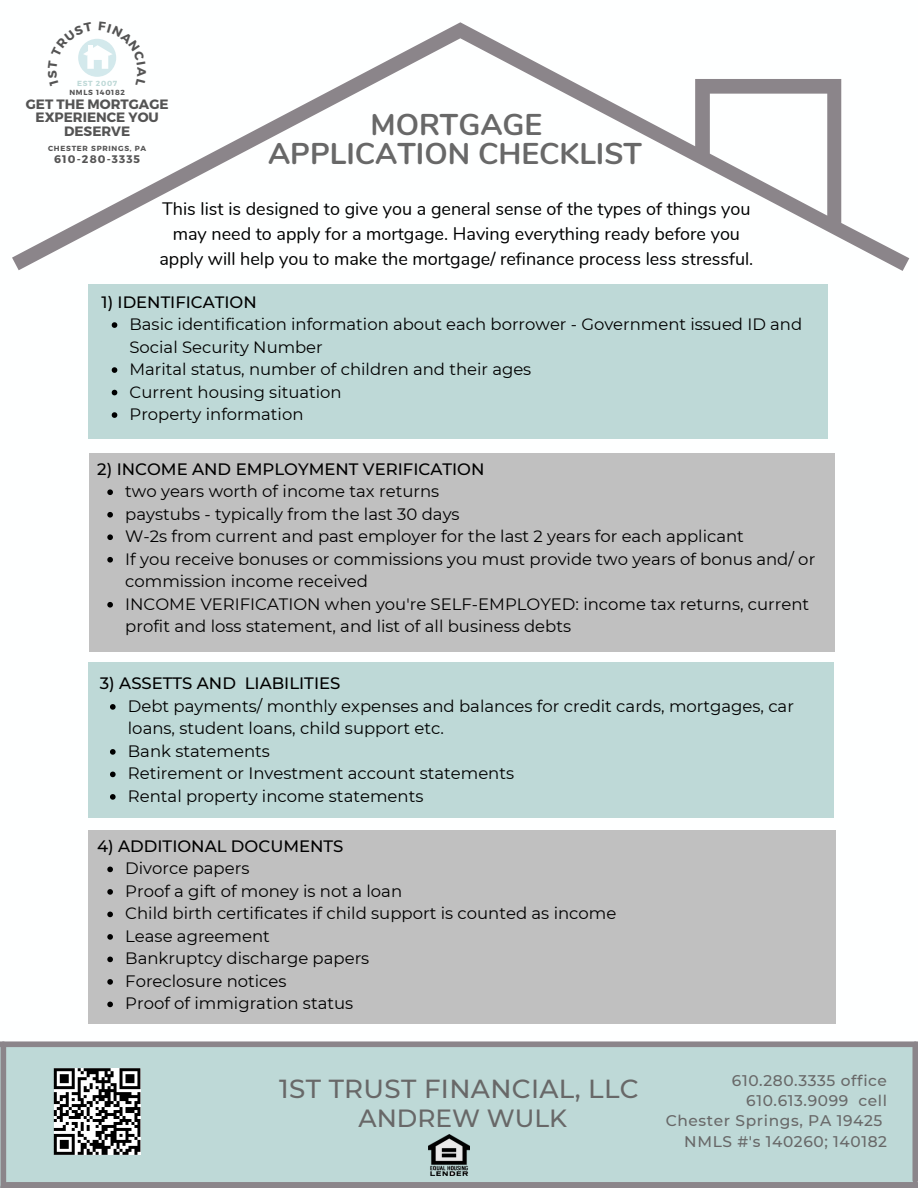
<style>
.page{position:relative;width:918px;height:1188px;background:#fff}
.page>*{position:absolute;margin:0;border:0;box-sizing:border-box;transform-origin:0 0}
.t1{font:700 30px/29.2px "Nunito";color:#686868;text-align:center}
.t2{font:500 26.1px "Montserrat";letter-spacing:.015em;color:#686868}
.t3{font:500 24.9px "Montserrat";color:#686868}
.t4{font:18px/24.8px "Nunito";color:#000;text-align:center}
.t5{font:16.5px/22.5px "Montserrat";color:#000}
.t6{font:500 16.5px "Montserrat";color:#000}
.t7{font:500 15.45px "Montserrat";letter-spacing:.04em;color:#686868}
.t8{font:700 13.5px/13.2px "Montserrat";color:#545454;text-align:center}
.t9{font:700 10.95px "Montserrat";letter-spacing:.1em;color:#545454}
.t10{font:700 7.35px "Montserrat";letter-spacing:.1em;color:#545454}
.t11{font:700 7.35px "Montserrat";letter-spacing:.1em;color:#bed9d7}
</style>
<div class="page">
<div style="left:0;top:1045px;width:917px;height:143px;background:#bed9d7"></div>
<svg style="left:12px;top:22px;width:897px;height:249px"></svg>
<div style="left:90px;top:496px;width:744px;height:155px;background:#c0c0c0"></div>
<div style="left:90px;top:453px;width:744px;height:155px;background:#c0c0c0"></div>
<div style="left:88px;top:285px;width:739px;height:154px;background:#bed9d7"></div>
<div style="left:88px;top:663px;width:745px;height:155px;background:#bed9d7"></div>
<div style="left:88px;top:869px;width:747px;height:155px;background:#c0c0c0"></div>
<div style="left:88px;top:830px;width:747px;height:155px;background:#c0c0c0"></div>
<div style="left:7px;top:1182px;width:911px;height:6px;background:#8b858a"></div>
<div style="left:0;top:1041px;width:918px;height:6px;background:#8b858a"></div>
<div style="left:1px;top:1044px;width:5px;height:142px;background:#8b858a"></div>
<div style="left:912px;top:1044px;width:6px;height:136px;background:#8b858a"></div>
<svg style="left:54px;top:1068px;width:86px;height:87px;background:#7c7c7c"></svg>
<img style="left:429px;top:1134px;width:40px;height:42px">
<svg style="left:107px;top:489px;width:6px;height:6px"></svg>
<svg style="left:107px;top:512px;width:6px;height:6px"></svg>
<svg style="left:107px;top:534px;width:6px;height:6px"></svg>
<svg style="left:107px;top:557px;width:6px;height:6px"></svg>
<svg style="left:107px;top:602px;width:6px;height:6px"></svg>
<svg style="left:112px;top:322px;width:5px;height:6px"></svg>
<svg style="left:112px;top:367px;width:5px;height:6px"></svg>
<svg style="left:112px;top:390px;width:5px;height:5px"></svg>
<svg style="left:112px;top:412px;width:5px;height:6px"></svg>
<svg style="left:110px;top:704px;width:6px;height:6px"></svg>
<svg style="left:110px;top:749px;width:6px;height:6px"></svg>
<svg style="left:110px;top:772px;width:6px;height:5px"></svg>
<svg style="left:110px;top:794px;width:6px;height:6px"></svg>
<svg style="left:107px;top:867px;width:6px;height:5px"></svg>
<svg style="left:107px;top:889px;width:6px;height:6px"></svg>
<svg style="left:107px;top:912px;width:6px;height:5px"></svg>
<svg style="left:107px;top:934px;width:6px;height:6px"></svg>
<svg style="left:107px;top:957px;width:6px;height:5px"></svg>
<svg style="left:107px;top:979px;width:6px;height:6px"></svg>
<svg style="left:107px;top:1002px;width:6px;height:5px"></svg>
<svg style="left:48px;top:22px;width:98px;height:64px"></svg>
<p class="t11" style="left:77px;top:79px;width:42px">EST 2007</p>
<p class="t10" style="left:69px;top:87px;width:57px">NMLS 140182</p>
<p class="t8" style="left:26px;top:97px;width:144px">GET THE MORTGAGE<br>EXPERIENCE YOU<br>DESERVE</p>
<p class="t10" style="left:48px;top:143px;width:100px">CHESTER SPRINGS, PA</p>
<p class="t9" style="left:54px;top:152px;width:87px">610-280-3335</p>
<p class="t1" style="left:268px;top:111px;width:375px">MORTGAGE<br>APPLICATION CHECKLIST</p>
<p class="t4" style="left:159px;top:197px;width:596px">This list is designed to give you a general sense of the types of things you may need to apply for a mortgage. Having everything ready before you apply will help you to make the mortgage/ refinance process less stressful.</p>
<p class="t6" style="left:102px;top:292px;width:157px">1) IDENTIFICATION</p>
<p class="t5" style="left:130px;top:313px;width:674px">Basic identification information about each borrower - Government issued ID and<br>Social Security Number</p>
<p class="t5" style="left:130px;top:358px;width:403px">Marital status, number of children and their ages</p>
<p class="t5" style="left:130px;top:380px;width:214px">Current housing situation</p>
<p class="t5" style="left:130px;top:403px;width:175px">Property information</p>
<p class="t6" style="left:97px;top:459px;width:389px">2) INCOME AND EMPLOYMENT VERIFICATION</p>
<p class="t5" style="left:125px;top:480px;width:316px">two years worth of income tax returns</p>
<p class="t5" style="left:125px;top:503px;width:336px">paystubs - typically from the last 30 days</p>
<p class="t5" style="left:125px;top:525px;width:620px">W-2s from current and past employer for the last 2 years for each applicant</p>
<p class="t5" style="left:125px;top:548px;width:692px">If you receive bonuses or commissions you must provide two years of bonus and/ or commission income received</p>
<p class="t5" style="left:125px;top:593px;width:686px">INCOME VERIFICATION when you're SELF-EMPLOYED: income tax returns, current profit and loss statement, and list of all business debts</p>
<p class="t6" style="left:100px;top:673px;width:242px">3) ASSETTS AND LIABILITIES</p>
<p class="t5" style="left:128px;top:695px;width:668px">Debt payments/ monthly expenses and balances for credit cards, mortgages, car loans, student loans, child support etc.</p>
<p class="t5" style="left:128px;top:740px;width:144px">Bank statements</p>
<p class="t5" style="left:128px;top:762px;width:388px">Retirement or Investment account statements</p>
<p class="t5" style="left:128px;top:785px;width:297px">Rental property income statements</p>
<p class="t6" style="left:97px;top:836px;width:248px">4) ADDITIONAL DOCUMENTS</p>
<p class="t5" style="left:125px;top:857px;width:126px">Divorce papers</p>
<p class="t5" style="left:125px;top:880px;width:278px">Proof a gift of money is not a loan</p>
<p class="t5" style="left:125px;top:902px;width:493px">Child birth certificates if child support is counted as income</p>
<p class="t5" style="left:125px;top:925px;width:146px">Lease agreement</p>
<p class="t5" style="left:125px;top:947px;width:246px">Bankruptcy discharge papers</p>
<p class="t5" style="left:125px;top:970px;width:163px">Foreclosure notices</p>
<p class="t5" style="left:125px;top:992px;width:230px">Proof of immigration status</p>
<p class="t2" style="left:279px;top:1072px;width:361px">1ST TRUST FINANCIAL, LLC</p>
<p class="t3" style="left:359px;top:1103px;width:210px">ANDREW WULK</p>
<p class="t7" style="left:732px;top:1071px;width:157px">610.280.3335 office</p>
<p class="t7" style="left:746px;top:1091px;width:142px">610.613.9099 cell</p>
<p class="t7" style="left:666px;top:1112px;width:218px">Chester Springs, PA 19425</p>
<p class="t7" style="left:684px;top:1132px;width:204px">NMLS #'s 140260; 140182</p>
</div>
